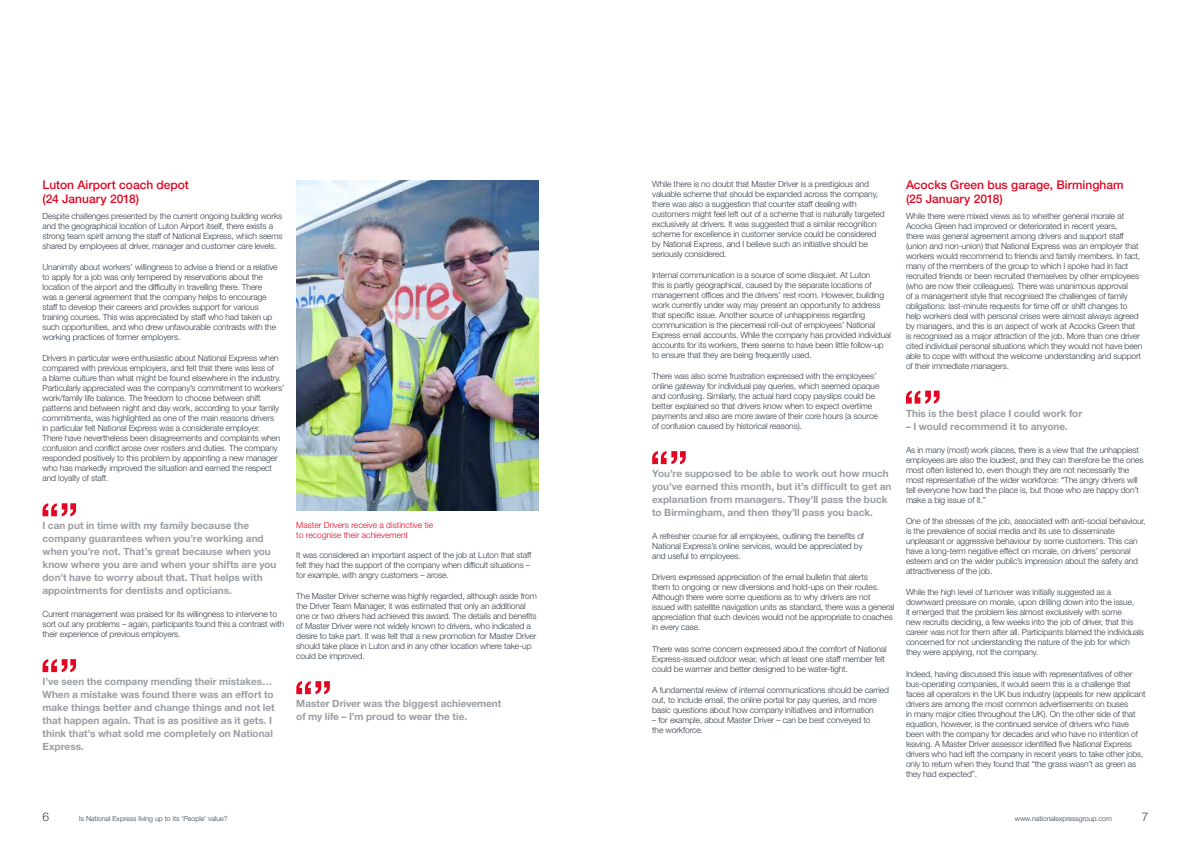
<style>
.page{position:relative;width:1191px;height:842px;background:#fff}
.page>*{position:absolute;margin:0;border:0;box-sizing:border-box;transform-origin:0 0}
.t1{font:500 12px/14px "Helvetica Neue LT Std";color:#e40521}
.t2{font:300 12px "Helvetica Neue LT Std";color:#333e48}
.t3{font:700 10px/13px "Helvetica Neue LT Std";color:#999ea3}
.t4{font:300 8.5px/10px "Helvetica Neue LT Std";letter-spacing:-.015em;color:#333e48}
.t5{font:300 8.5px/9.5px "Helvetica Neue LT Std";color:#e40521}
.t6{font:300 7px "Helvetica Neue LT Std";color:#333e48}
</style>
<div class="page">
<svg style="left:652px;top:451px;width:34px;height:13px"></svg>
<svg style="left:906px;top:391px;width:33px;height:13px"></svg>
<svg style="left:42px;top:503px;width:34px;height:13px"></svg>
<svg style="left:42px;top:659px;width:34px;height:13px"></svg>
<img style="left:296px;top:180px;width:243px;height:331px">
<svg style="left:296px;top:681px;width:34px;height:13px"></svg>
<h1 class="t1" style="left:43px;top:178px;width:148px">Luton Airport coach depot (24 January 2018)</h1>
<p class="t4" style="left:43px;top:211px;width:242px">Despite challenges presented by the current ongoing building works and the geographical location of Luton Airport itself, there exists a strong team spirit among the staff of National Express, which seems shared by employees at driver, manager and customer care levels.</p>
<p class="t4" style="left:43px;top:262px;width:237px">Unanimity about workers’ willingness to advise a friend or a relative to apply for a job was only tempered by reservations about the location of the airport and the difficulty in travelling there. There was a general agreement that the company helps to encourage staff to develop their careers and provides support for various training courses. This was appreciated by staff who had taken up such opportunities, and who drew unfavourable contrasts with the working practices of former employers.</p>
<p class="t4" style="left:43px;top:353px;width:243px">Drivers in particular were enthusiastic about National Express when compared with previous employers, and felt that there was less of<br>a blame culture than what might be found elsewhere in the industry.<br>Particularly appreciated was the company’s commitment to workers’ work/family life balance. The freedom to choose between shift patterns and between night and day work, according to your family commitments, was highlighted as one of the main reasons drivers<br>in particular felt National Express was a considerate employer.<br>There have nevertheless been disagreements and complaints when confusion and conflict arose over rosters and duties. The company responded positively to this problem by appointing a new manager who has markedly improved the situation and earned the respect and loyalty of staff.</p>
<p class="t3" style="left:43px;top:519px;width:235px">I can put in time with my family because the company guarantees when you’re working and when you’re not. That’s great because when you know where you are and when your shifts are you don’t have to worry about that. That helps with appointments for dentists and opticians.</p>
<p class="t4" style="left:43px;top:609px;width:243px">Current management was praised for its willingness to intervene to sort out any problems – again, participants found this a contrast with their experience of previous employers.</p>
<p class="t3" style="left:43px;top:675px;width:233px">I’ve seen the company mending their mistakes… When a mistake was found there was an effort to make things better and change things and not let that happen again. That is as positive as it gets. I think that’s what sold me completely on National Express.</p>
<p class="t5" style="left:296px;top:520px;width:138px">Master Drivers receive a distinctive tie to recognise their achievement</p>
<p class="t4" style="left:296px;top:550px;width:236px">It was considered an important aspect of the job at Luton that staff felt they had the support of the company when difficult situations – for example, with angry customers – arose.</p>
<p class="t4" style="left:296px;top:591px;width:242px">The Master Driver scheme was highly regarded, although aside from the Driver Team Manager, it was estimated that only an additional one or two drivers had achieved this award. The details and benefits of Master Driver were not widely known to drivers, who indicated a desire to take part. It was felt that a new promotion for Master Driver should take place in Luton and in any other location where take-up could be improved.</p>
<p class="t3" style="left:296px;top:697px;width:207px">Master Driver was the biggest achievement of my life – I’m proud to wear the tie.</p>
<p class="t4" style="left:652px;top:178px;width:234px">While there is no doubt that Master Driver is a prestigious and valuable scheme that should be expanded across the company, there was also a suggestion that counter staff dealing with customers might feel left out of a scheme that is naturally targeted exclusively at drivers. It was suggested that a similar recognition scheme for excellence in customer service could be considered by National Express, and I believe such an initiative should be seriously considered.</p>
<p class="t4" style="left:652px;top:270px;width:240px">Internal communication is a source of some disquiet. At Luton<br>this is partly geographical, caused by the separate locations of management offices and the drivers’ rest room. However, building work currently under way may present an opportunity to address that specific issue. Another source of unhappiness regarding communication is the piecemeal roll-out of employees’ National Express email accounts. While the company has provided individual accounts for its workers, there seems to have been little follow-up to ensure that they are being frequently used.</p>
<p class="t4" style="left:652px;top:371px;width:229px">There was also some frustration expressed with the employees’ online gateway for individual pay queries, which seemed opaque and confusing. Similarly, the actual hard copy payslips could be better explained so that drivers know when to expect overtime payments and also are more aware of their core hours (a source of confusion caused by historical reasons).</p>
<p class="t3" style="left:652px;top:467px;width:241px">You’re supposed to be able to work out how much you’ve earned this month, but it’s difficult to get an explanation from managers. They’ll pass the buck to Birmingham, and then they’ll pass you back.</p>
<p class="t4" style="left:652px;top:531px;width:213px">A refresher course for all employees, outlining the benefits of<br>National Express’s online services, would be appreciated by and useful to employees.</p>
<p class="t4" style="left:652px;top:572px;width:244px">Drivers expressed appreciation of the email bulletin that alerts<br>them to ongoing or new diversions and hold-ups on their routes.<br>Although there were some questions as to why drivers are not issued with satellite navigation units as standard, there was a general appreciation that such devices would not be appropriate to coaches in every case.</p>
<p class="t4" style="left:652px;top:644px;width:236px">There was some concern expressed about the comfort of National<br>Express-issued outdoor wear, which at least one staff member felt could be warmer and better designed to be water-tight.</p>
<p class="t4" style="left:652px;top:685px;width:238px">A fundamental review of internal communications should be carried out, to include email, the online portal for pay queries, and more basic questions about how company initiatives and information</p>
<p class="t4" style="left:652px;top:715px;width:220px">– for example, about Master Driver – can be best conveyed to the workforce.</p>
<h1 class="t1" style="left:906px;top:178px;width:219px">Acocks Green bus garage, Birmingham (25 January 2018)</h1>
<p class="t4" style="left:906px;top:211px;width:238px">While there were mixed views as to whether general morale at Acocks Green had improved or deteriorated in recent years,<br>there was general agreement among drivers and support staff (union and non-union) that National Express was an employer that workers would recommend to friends and family members. In fact, many of the members of the group to which I spoke had in fact recruited friends or been recruited themselves by other employees (who are now their colleagues). There was unanimous approval<br>of a management style that recognised the challenges of family obligations: last-minute requests for time off or shift changes to help workers deal with personal crises were almost always agreed by managers, and this is an aspect of work at Acocks Green that is recognised as a major attraction of the job. More than one driver cited individual personal situations which they would not have been able to cope with without the welcome understanding and support of their immediate managers.</p>
<p class="t3" style="left:906px;top:406px;width:178px">This is the best place I could work for</p>
<p class="t3" style="left:906px;top:419px;width:163px">– I would recommend it to anyone.</p>
<p class="t4" style="left:906px;top:444px;width:239px">As in many (most) work places, there is a view that the unhappiest employees are also the loudest, and they can therefore be the ones most often listened to, even though they are not necessarily the most representative of the wider workforce: “The angry drivers will tell everyone how bad the place is, but those who are happy don’t make a big issue of it.”</p>
<p class="t4" style="left:906px;top:516px;width:241px">One of the stresses of the job, associated with anti-social behaviour, is the prevalence of social media and its use to disseminate unpleasant or aggressive behaviour by some customers. This can have a long-term negative effect on morale, on drivers’ personal esteem and on the wider public’s impression about the safety and attractiveness of the job.</p>
<p class="t4" style="left:906px;top:587px;width:239px">While the high level of turnover was initially suggested as a downward pressure on morale, upon drilling down into the issue,<br>it emerged that the problem lies almost exclusively with some<br>new recruits deciding, a few weeks into the job of driver, that this career was not for them after all. Participants blamed the individuals concerned for not understanding the nature of the job for which they were applying, not the company.</p>
<p class="t4" style="left:906px;top:668px;width:241px">Indeed, having discussed this issue with representatives of other bus-operating companies, it would seem this is a challenge that faces all operators in the UK bus industry (appeals for new applicant drivers are among the most common advertisements on buses<br>in many major cities throughout the UK). On the other side of that equation, however, is the continued service of drivers who have been with the company for decades and who have no intention of leaving. A Master Driver assessor identified five National Express drivers who had left the company in recent years to take other jobs, only to return when they found that “the grass wasn’t as green as they had expected”.</p>
<h1 class="t2" style="left:43px;top:809px;width:8px">6</h1>
<p class="t6" style="left:79px;top:814px;width:150px">Is National Express living up to its ‘People’ value?</p>
<p class="t6" style="left:1015px;top:814px;width:98px">www.nationalexpressgroup.com</p>
<h1 class="t2" style="left:1141px;top:809px;width:8px">7</h1>
</div>
